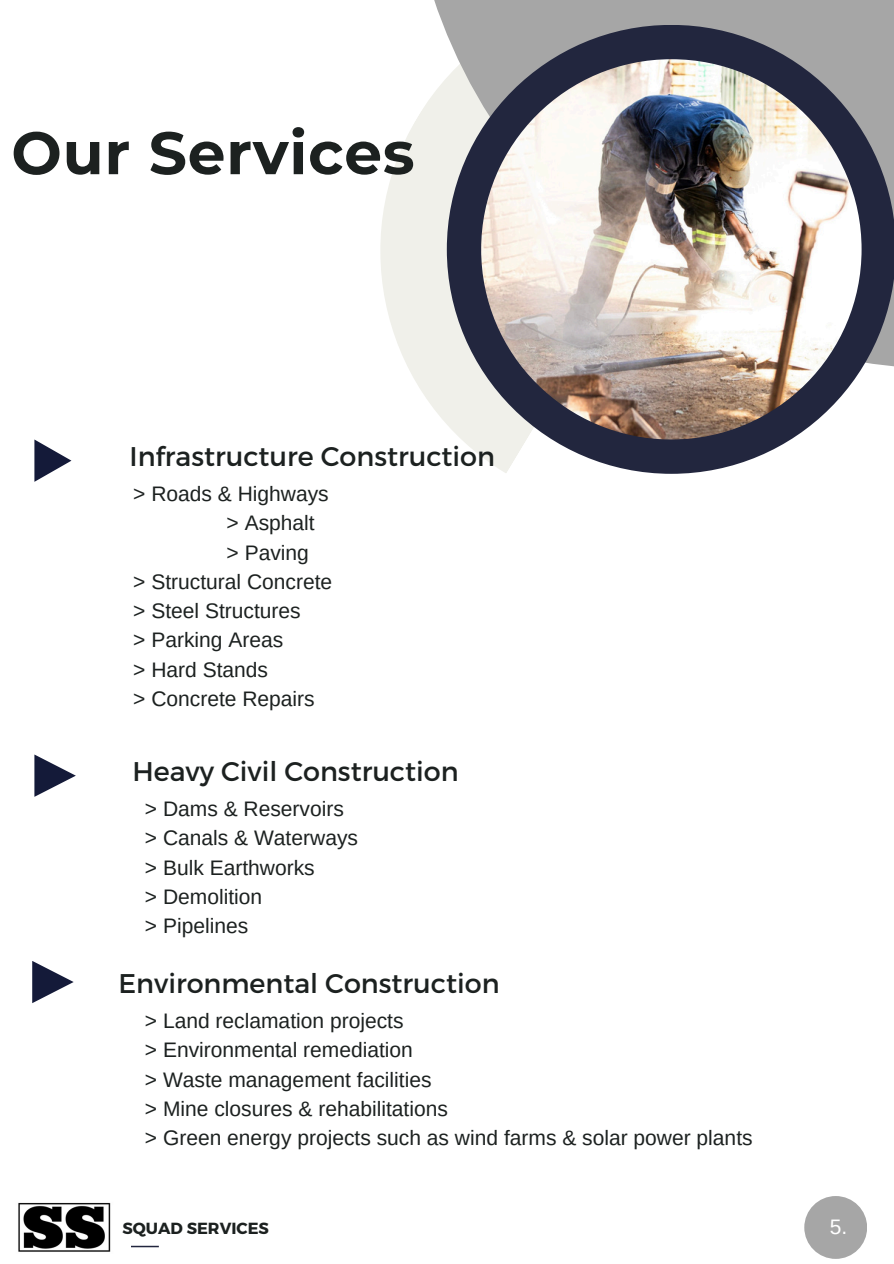
<style>
.page{position:relative;width:894px;height:1264px;background:#fff}
.page>*{position:absolute;margin:0;border:0;box-sizing:border-box;transform-origin:0 0}
.t1{font:700 59.85px "Montserrat";letter-spacing:.015em;color:#1c2120}
.t2{font:27px "Montserrat";color:#1c2120}
.t3{font:21px/29.2px "Arimo";color:#1c2120}
.t4{font:21px "Arimo";color:#fff}
.t5{font:700 16.05px "Montserrat";color:#1c2120}
</style>
<div class="page">
<svg style="left:380px;top:0;width:513px;height:423px"></svg>
<svg style="left:446px;top:25px;width:447px;height:449px"></svg>
<img style="left:481px;top:59px;width:380px;height:380px;border-radius:50%">
<svg style="left:34px;top:439px;width:37px;height:43px"></svg>
<svg style="left:34px;top:754px;width:42px;height:42px"></svg>
<svg style="left:32px;top:961px;width:42px;height:42px"></svg>
<div style="left:804px;top:1195px;width:62px;height:63px;background:#a6a6a6;border-radius:50%"></div>
<hr style="left:106px;top:1245px;width:53px;height:2px;background:#22263e">
<img style="left:18px;top:1202px;width:112px;height:50px">
<p class="t1" style="left:11px;top:116px;width:404px">Our Services</p>
<p class="t2" style="left:129px;top:439px;width:367px">Infrastructure Construction</p>
<h1 class="t3" style="left:133px;top:479px;width:197px">&gt; Roads &amp; Highways</h1>
<h1 class="t3" style="left:226px;top:508px;width:90px">&gt; Asphalt</h1>
<h1 class="t3" style="left:226px;top:537px;width:84px">&gt; Paving</h1>
<h1 class="t3" style="left:133px;top:567px;width:200px">&gt; Structural Concrete</h1>
<h1 class="t3" style="left:133px;top:596px;width:169px">&gt; Steel Structures</h1>
<h1 class="t3" style="left:133px;top:625px;width:151px">&gt; Parking Areas</h1>
<h1 class="t3" style="left:133px;top:654px;width:136px">&gt; Hard Stands</h1>
<h1 class="t3" style="left:133px;top:684px;width:183px">&gt; Concrete Repairs</h1>
<h2 class="t2" style="left:132px;top:754px;width:327px">Heavy Civil Construction</h2>
<h3 class="t3" style="left:145px;top:794px;width:214px">&gt; Dams &amp; Reservoirs &gt; Canals &amp; Waterways &gt; Bulk Earthworks<br>&gt; Demolition<br>&gt; Pipelines</h3>
<h2 class="t2" style="left:118px;top:965px;width:382px">Environmental Construction</h2>
<h3 class="t3" style="left:145px;top:1006px;width:609px">&gt; Land reclamation projects<br>&gt; Environmental remediation<br>&gt; Waste management facilities<br>&gt; Mine closures &amp; rehabilitations<br>&gt; Green energy projects such as wind farms &amp; solar power plants</h3>
<h3 class="t5" style="left:122px;top:1217px;width:148px">SQUAD SERVICES</h3>
<h2 class="t4" style="left:829px;top:1215px;width:19px">5.</h2>
</div>
